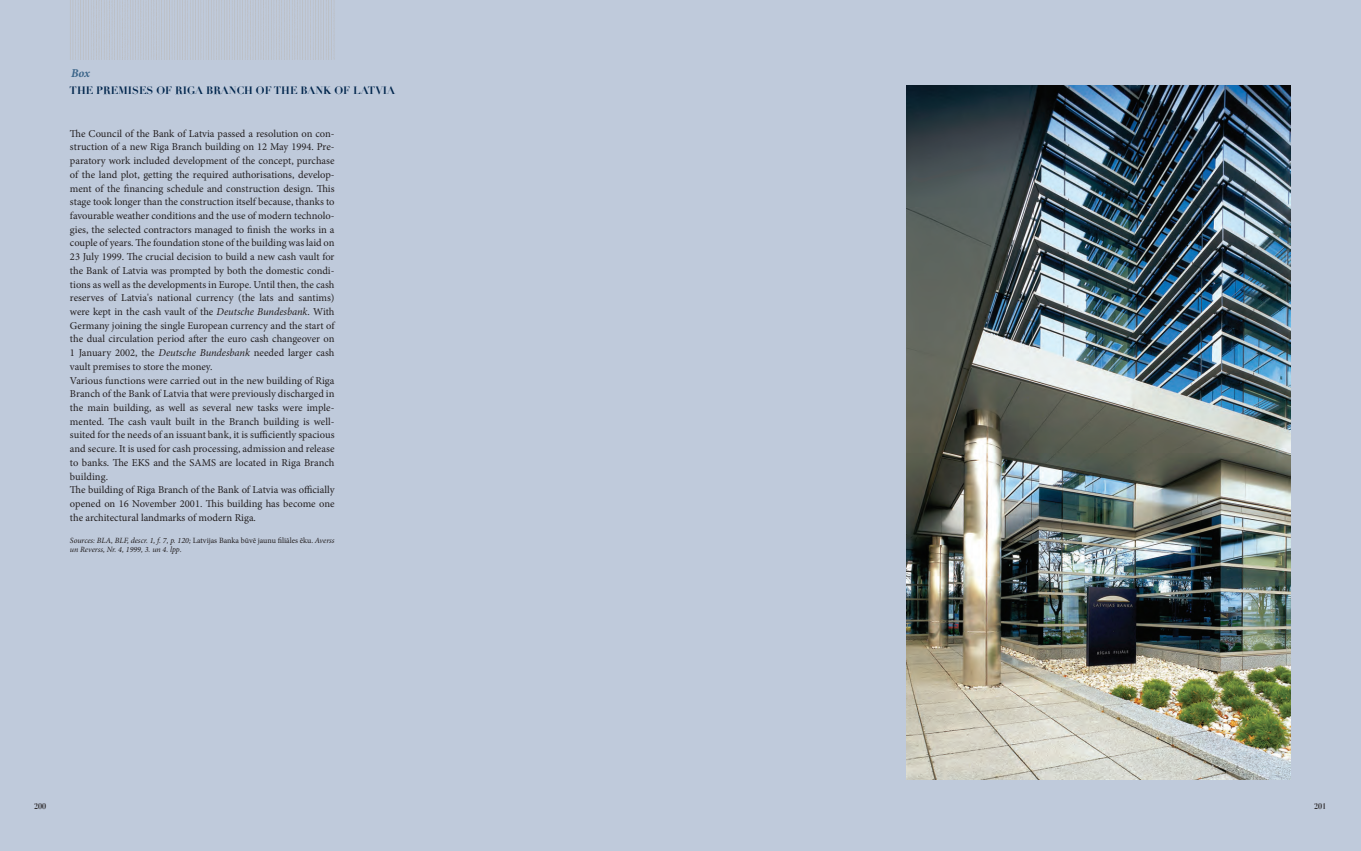
<style>
.page{position:relative;width:1361px;height:851px;background:#fff}
.page>*{position:absolute;margin:0;border:0;box-sizing:border-box;transform-origin:0 0}
.Parastais{font:italic 700 12px "Minion Pro";color:#3b6589}
.Parastais-2{font:10.5px/13.7px "Minion Pro";letter-spacing:-.005em;color:#231f20;text-align:justify}
.Parastais__Web{font:10.5px/13.7px "Minion Pro";color:#231f20;text-align:justify}
.Parastais-3{font:700 10.5px "Didot";color:#00254c}
.Parastais-4{font:italic 8px/9px "Minion Pro";letter-spacing:-.005em;color:#231f20}
.t1{font:700 8px "Didot";color:#231f20;scale:.9 1}
.s1{font-style:italic}
.s2{font-style:normal}
</style>
<div class="page">
<div style="left:0;top:0;width:1361px;height:850px;background:#bfcadb"></div>
<img style="left:70px;top:0;width:265px;height:60px">
<img style="left:907px;top:85px;width:383px;height:694px">
<p class="Parastais" style="left:71px;top:64px;width:21px">Box</p>
<p class="Parastais-3" style="left:70px;top:83px;width:327px">THE PREMISES OF RIGA BRANCH OF THE BANK OF LATVIA</p>
<p class="Parastais-2" style="left:70px;top:126px;width:266px">The Council of the Bank of Latvia passed a resolution on con&shy;struction of a new Riga Branch building on 12 May 1994. Pre&shy;paratory work included development of the concept, purchase of the land plot, getting the required authorisations, develop&shy;ment of the financing schedule and construction design. This stage took longer than the construction itself because, thanks to favourable weather conditions and the use of modern technolo&shy;gies, the selected contractors managed to finish the works in a couple of years. The foundation stone of the building was laid on 23 July 1999. The crucial decision to build a new cash vault for the Bank of Latvia was prompted by both the domestic condi&shy;tions as well as the developments in Europe. Until then, the cash reserves of Latvia's national currency (the lats and santims) were kept in the cash vault of the <span class="s1">Deutsche Bundesbank</span>. With Germany joining the single European currency and the start of the dual circulation period after the euro cash changeover on 1 January 2002, the <span class="s1">Deutsche Bundesbank</span> needed larger cash vault premises to store the money.</p>
<p class="Parastais__Web" style="left:70px;top:373px;width:266px">Various functions were carried out in the new building of Riga Branch of the Bank of Latvia that were previously discharged in the main building, as well as several new tasks were imple&shy;mented. The cash vault built in the Branch building is well&shy;suited for the needs of an issuant bank, it is sufficiently spacious and secure. It is used for cash processing, admission and release to banks. The EKS and the SAMS are located in Riga Branch building.</p>
<p class="Parastais__Web" style="left:70px;top:483px;width:266px">The building of Riga Branch of the Bank of Latvia was officially opened on 16 November 2001. This building has become one the architectural landmarks of modern Riga.</p>
<p class="Parastais-4" style="left:70px;top:536px;width:266px">Sources: BLA, BLF, descr. 1, f. 7, p. 120; <span class="s2">Latvijas Banka būvē jaunu filiāles ēku.</span> Averss un Reverss, Nr. 4, 1999, 3. un 4. lpp<span class="s2">.</span></p>
<p class="t1" style="left:34px;top:801px;width:15px">200</p>
<p class="t1" style="left:1314px;top:801px;width:15px">201</p>
</div>
